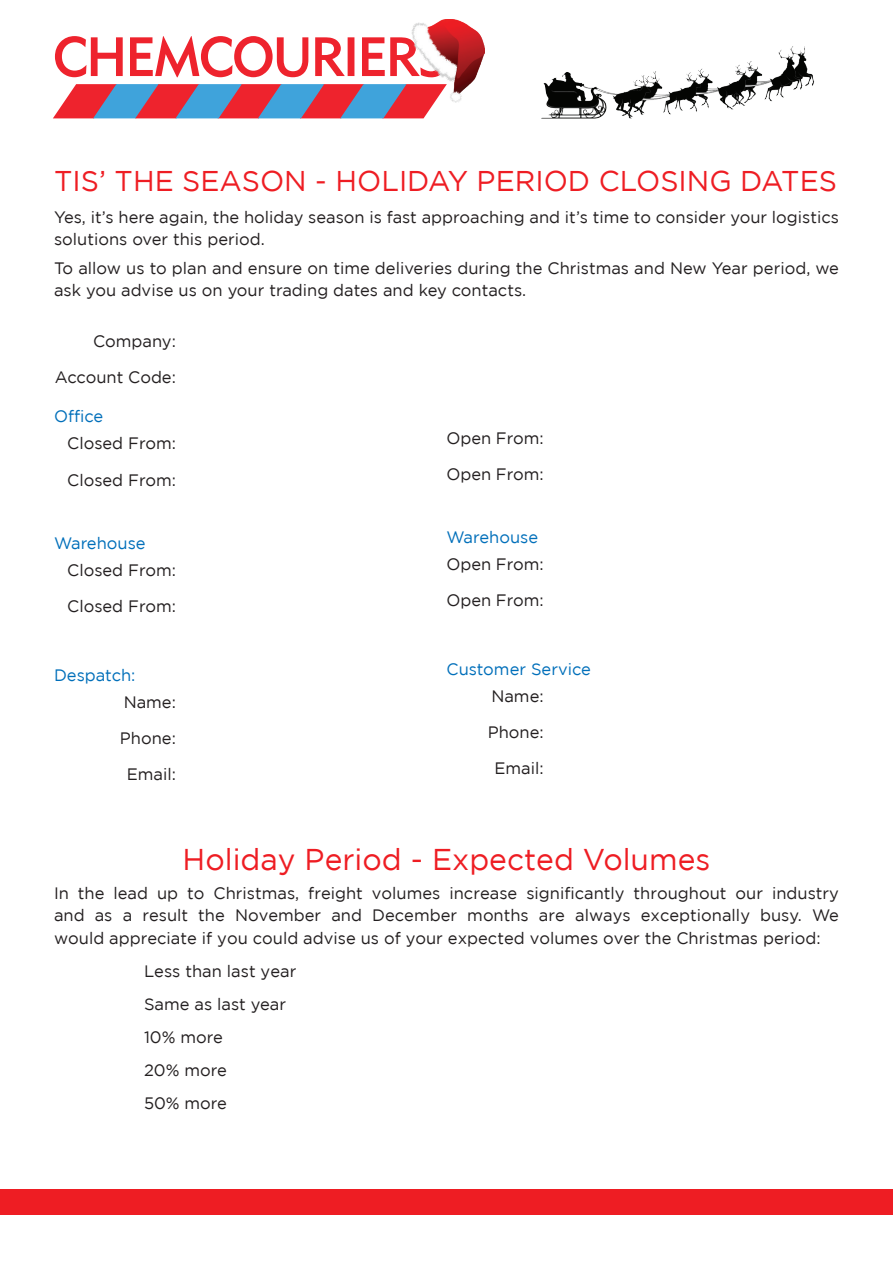
<style>
.page{position:relative;width:893px;height:1263px;background:#fff}
.page>*{position:absolute;margin:0;border:0;box-sizing:border-box;transform-origin:0 0}
.t1{font:30px "Gotham";color:#ee1d23}
.t2{font:28.5px "Gotham";color:#ee1d23}
.t3{font:16.5px/36px "Gotham";color:#231f20}
.t4{font:16.5px "Gotham";color:#006fba}
</style>
<div class="page">
<svg style="left:55px;top:36px;width:357px;height:41px"></svg>
<svg style="left:53px;top:84px;width:382px;height:34px;background:#9d6786"></svg>
<img style="left:412px;top:19px;width:73px;height:83px">
<img style="left:541px;top:46px;width:273px;height:73px">
<div style="left:0;top:1189px;width:893px;height:26px;background:#ee1d23"></div>
<h2 class="t2" style="left:54px;top:166px;width:784px">TIS’ THE SEASON - HOLIDAY PERIOD CLOSING DATES</h2>
<p class="t3" style="left:54px;top:206px;width:786px;line-height:22.5px">Yes, it’s here again, the holiday season is fast approaching and it’s time to consider your logistics solutions over this period.</p>
<p class="t3" style="left:54px;top:257px;width:787px;line-height:22.5px">To allow us to plan and ensure on time deliveries during the Christmas and New Year period, we ask you advise us on your trading dates and key contacts.</p>
<p class="t3" style="left:55px;top:323px;width:123px;text-align:right">Company:<br>Account Code:</p>
<p class="t4" style="left:54px;top:407px;width:51px">Office</p>
<p class="t3" style="left:67px;top:425px;width:110px">Closed From:<br>Closed From:</p>
<p class="t3" style="left:446px;top:420px;width:99px">Open From:<br>Open From:</p>
<p class="t4" style="left:54px;top:533px;width:93px">Warehouse</p>
<p class="t3" style="left:67px;top:551px;width:110px">Closed From:<br>Closed From:</p>
<p class="t4" style="left:54px;top:665px;width:83px">Despatch:</p>
<p class="t3" style="left:120px;top:683px;width:57px;text-align:center">Name:<br>Phone:<br>Email:</p>
<p class="t4" style="left:446px;top:528px;width:93px">Warehouse</p>
<p class="t3" style="left:446px;top:546px;width:99px">Open From:<br>Open From:</p>
<p class="t4" style="left:446px;top:660px;width:146px">Customer Service</p>
<p class="t3" style="left:488px;top:678px;width:57px;text-align:center">Name:<br>Phone:<br>Email:</p>
<h1 class="t1" style="left:183px;top:843px;width:529px">Holiday Period - Expected Volumes</h1>
<p class="t3" style="left:54px;top:881px;width:786px;line-height:22.5px;text-align:justify">In the lead up to Christmas, freight volumes increase significantly throughout our industry and as a result the November and December months are always exceptionally busy. We would appreciate if you could advise us of your expected volumes over the Christmas period:</p>
<p class="t3" style="left:144px;top:954px;width:154px;line-height:33px">Less than last year<br>Same as last year<br>10% more<br>20% more<br>50% more</p>
</div>
